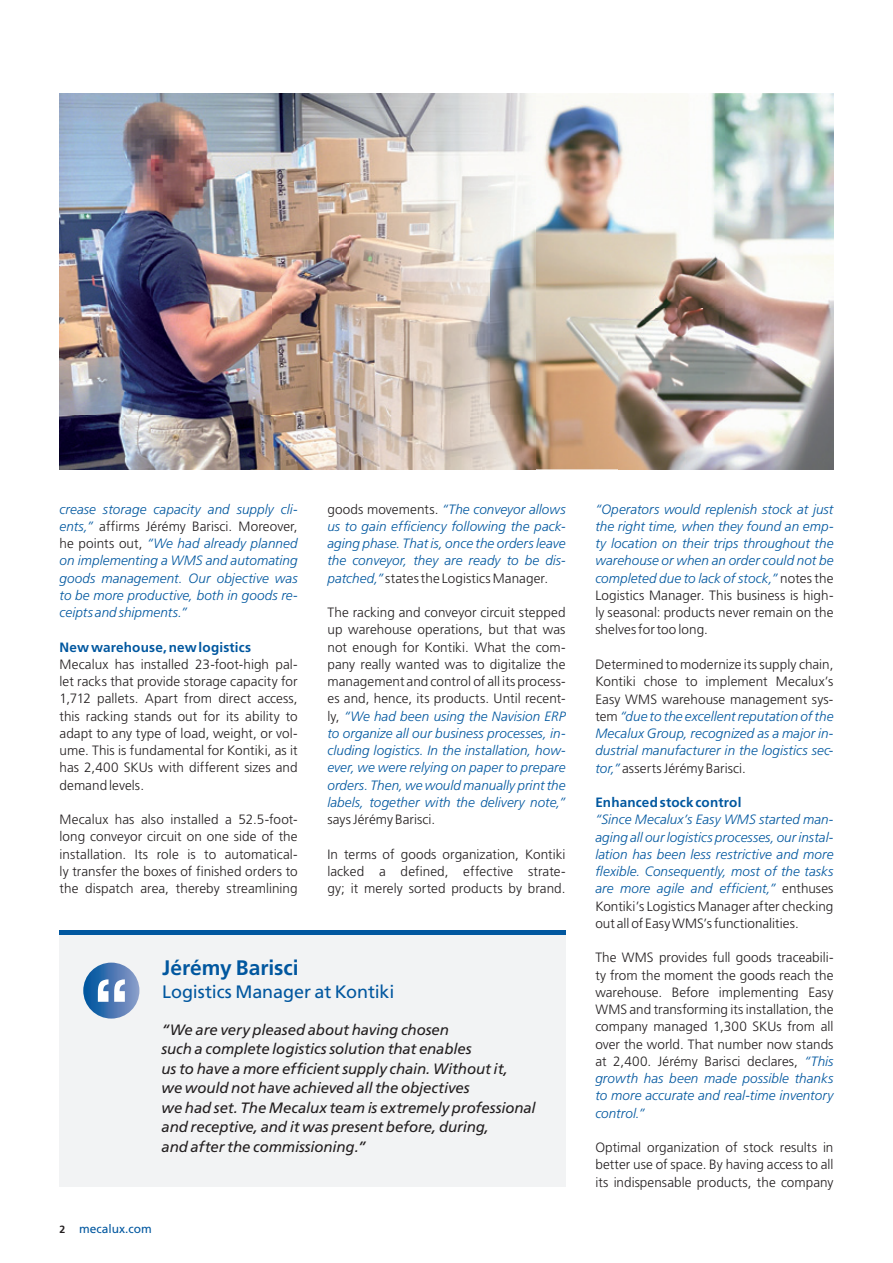
<style>
.page{position:relative;width:893px;height:1263px;background:#fff}
.page>*{position:absolute;margin:0;border:0;box-sizing:border-box;transform-origin:0 0}
.t1{font:700 21px "Frutiger LT Std";color:#01579f}
.t2{font:18px "Frutiger LT Std";letter-spacing:-.005em;color:#01579f}
.t3{font:italic 15px/19.5px "Frutiger LT Std";letter-spacing:-.01em;color:#231f20}
.t4{font:italic 300 13.5px/17.2px "Frutiger LT Std";letter-spacing:.005em;color:#01579f;text-align:justify}
.t5{font:300 13.5px/17.2px "Frutiger LT Std";letter-spacing:.005em;color:#231f20;text-align:justify}
.t6{font:700 13.5px "Frutiger LT Std";letter-spacing:.015em;color:#01579f}
.t7{font:12px "Frutiger LT Std";color:#01579f}
.s1{font-style:normal;color:#231f20}
.s2{font-weight:700;font-size:10.5px;color:#231f20}
.s3{font-style:italic;color:#01579f}
</style>
<div class="page">
<div style="left:60px;top:931px;width:506px;height:255px;background:#f2f3f4"></div>
<svg style="left:83px;top:962px;width:56px;height:56px;background:#4778b3"></svg>
<svg style="left:98px;top:979px;width:27px;height:23px"></svg>
<div style="left:60px;top:930px;width:506px;height:5px;background:#01579f"></div>
<img style="left:60px;top:94px;width:773px;height:375px">
<img style="left:349px;top:416px;width:186px;height:53px">
<p class="t4" style="left:60px;top:500px;width:240px">crease storage capacity and supply cli&shy;ents,” <span class="s1">affirms Jérémy Barisci. Moreover, he points out,</span> “We had already planned on implementing a WMS and automating goods management. Our objective was to be more productive, both in goods re&shy;ceipts and shipments.”</p>
<p class="t6" style="left:60px;top:639px;width:193px">New warehouse, new logistics</p>
<p class="t5" style="left:60px;top:656px;width:240px">Mecalux has installed 23-foot-high pal&shy;let racks that provide storage capacity for 1,712 pallets. Apart from direct access, this racking stands out for its ability to adapt to any type of load, weight, or vol&shy;ume. This is fundamental for Kontiki, as it has 2,400 SKUs with different sizes and demand levels.</p>
<p class="t5" style="left:60px;top:811px;width:240px">Mecalux has also installed a 52.5-foot&shy;long conveyor circuit on one side of the installation. Its role is to automatical&shy;ly transfer the boxes of finished orders to the dispatch area, thereby streamlining</p>
<p class="t4" style="left:327px;top:500px;width:240px"><span class="s1">goods movements.</span> “The conveyor allows us to gain efficiency following the pack&shy;aging phase. That is, once the orders leave the conveyor, they are ready to be dis&shy;patched,” <span class="s1">states the Logistics Manager.</span></p>
<p class="t4" style="left:327px;top:604px;width:240px"><span class="s1">The racking and conveyor circuit stepped up warehouse operations, but that was not enough for Kontiki. What the com&shy;pany really wanted was to digitalize the management and control of all its process&shy;es and, hence, its products. Until recent&shy;ly,</span> “We had been using the Navision ERP to organize all our business processes, in&shy;cluding logistics. In the installation, how&shy;ever, we were relying on paper to prepare orders. Then, we would manually print the labels, together with the delivery note,”</p>
<p class="t5" style="left:327px;top:811px;width:109px">says Jérémy Barisci.</p>
<p class="t5" style="left:327px;top:846px;width:240px">In terms of goods organization, Kontiki lacked a defined, effective strate&shy;gy; it merely sorted products by brand.</p>
<h1 class="t1" style="left:162px;top:956px;width:138px">Jérémy Barisci</h1>
<h2 class="t2" style="left:162px;top:981px;width:234px">Logistics Manager at Kontiki</h2>
<p class="t3" style="left:162px;top:1020px;width:376px">“We are very pleased about having chosen<br>such a complete logistics solution that enables<br>us to have a more efficient supply chain. Without it,<br>we would not have achieved all the objectives<br>we had set. The Mecalux team is extremely professional and receptive, and it was present before, during,<br>and after the commissioning.”</p>
<p class="t7" style="left:60px;top:1221px;width:94px"><span class="s2">2</span> mecalux.com</p>
<p class="t4" style="left:595px;top:501px;width:240px">“Operators would replenish stock at just the right time, when they found an emp&shy;ty location on their trips throughout the warehouse or when an order could not be completed due to lack of stock,” <span class="s1">notes the Logistics Manager. This business is high&shy;ly seasonal: products never remain on the shelves for too long.</span></p>
<p class="t5" style="left:595px;top:656px;width:240px">Determined to modernize its supply chain, Kontiki chose to implement Mecalux’s Easy WMS warehouse management sys&shy;tem <span class="s3">“due to the excellent reputation of the Mecalux Group, recognized as a major in&shy;dustrial manufacturer in the logistics sec&shy;tor,”</span> asserts Jérémy Barisci.</p>
<p class="t6" style="left:595px;top:794px;width:148px">Enhanced stock control</p>
<p class="t4" style="left:595px;top:811px;width:240px">“Since Mecalux’s Easy WMS started man&shy;aging all our logistics processes, our instal&shy;lation has been less restrictive and more flexible. Consequently, most of the tasks are more agile and efficient,” <span class="s1">enthuses Kontiki’s Logistics Manager after checking out all of Easy WMS’s functionalities.</span></p>
<p class="t5" style="left:595px;top:949px;width:240px">The WMS provides full goods traceabili&shy;ty from the moment the goods reach the warehouse. Before implementing Easy WMS and transforming its installation, the company managed 1,300 SKUs from all over the world. That number now stands at 2,400. Jérémy Barisci declares, <span class="s3">“This growth has been made possible thanks to more accurate and real-time inventory control.”</span></p>
<p class="t5" style="left:595px;top:1139px;width:240px">Optimal organization of stock results in better use of space. By having access to all its indispensable products, the company</p>
</div>
